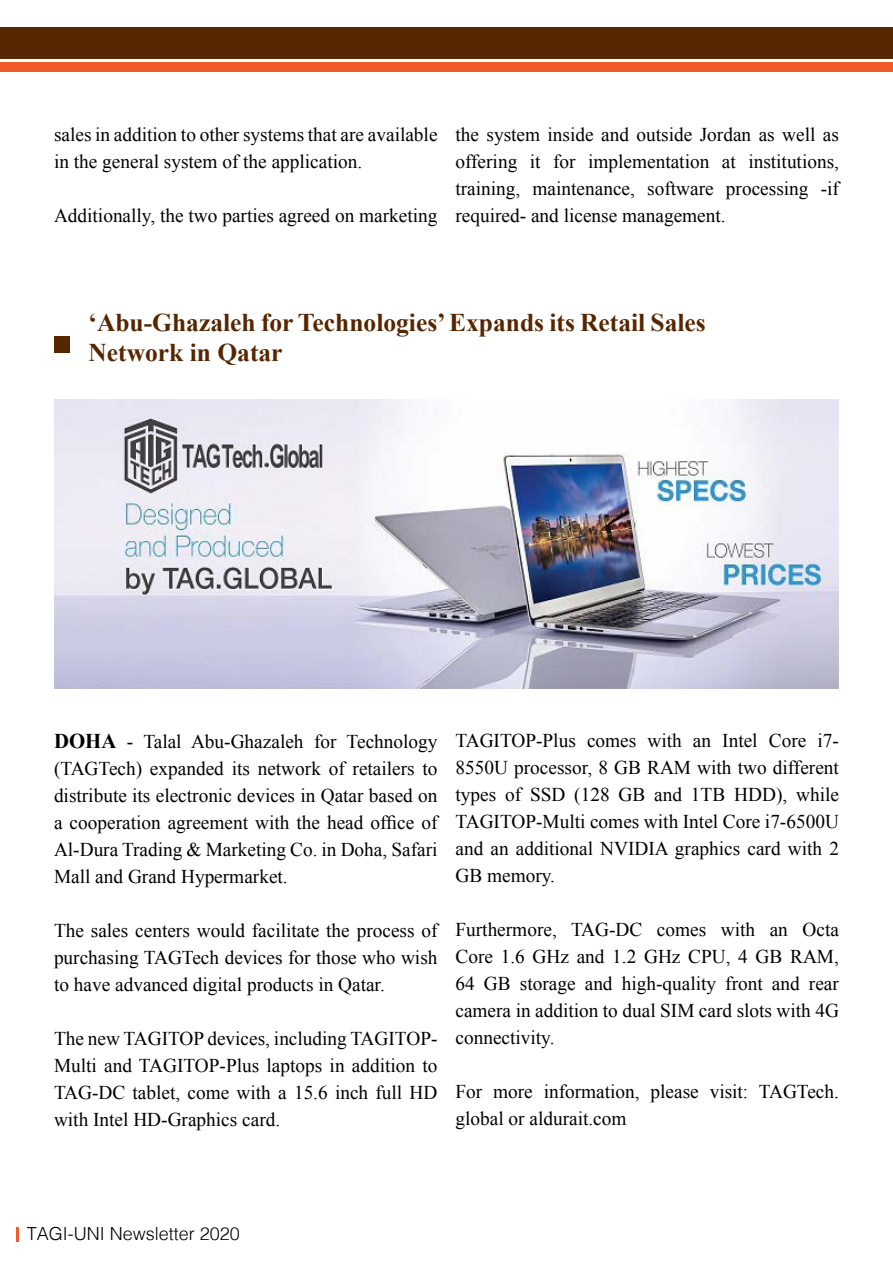
<style>
.page{position:relative;width:893px;height:1263px;background:#fff}
.page>*{position:absolute;margin:0;border:0;box-sizing:border-box;transform-origin:0 0}
.t1{font:700 25.5px/30.6px "Times New Roman";color:#572600}
.t2{font:19.5px/27px "Times New Roman";color:#000;text-align:justify}
.t3{font:300 18px "Helvetica";color:#000}
.s1{font-weight:700;font-size:21px}
</style>
<div class="page">
<svg style="left:17px;top:1228px;width:2px;height:14px"></svg>
<div style="left:0;top:28px;width:893px;height:31px;background:#572700"></div>
<div style="left:0;top:62px;width:893px;height:9px;background:#f15a29"></div>
<div style="left:55px;top:336px;width:15px;height:17px;background:#572600"></div>
<img style="left:54px;top:400px;width:785px;height:289px">
<p class="t2" style="left:54px;top:121px;width:385px">sales in addition to other systems that are available in the general system of the application.</p>
<p class="t2" style="left:54px;top:202px;width:385px">Additionally, the two parties agreed on marketing</p>
<p class="t2" style="left:455px;top:121px;width:385px">the system inside and outside Jordan as well as offering it for implementation at institutions, training, maintenance, software processing -if required- and license management.</p>
<h1 class="t1" style="left:89px;top:306px;width:619px">‘Abu-Ghazaleh for Technologies’ Expands its Retail Sales<br>Network in Qatar</h1>
<p class="t2" style="left:54px;top:727px;width:385px"><span class="s1">DOHA</span> - Talal Abu-Ghazaleh for Technology (TAGTech) expanded its network of retailers to distribute its electronic devices in Qatar based on a cooperation agreement with the head office of Al-Dura Trading &amp; Marketing Co. in Doha, Safari Mall and Grand Hypermarket.</p>
<p class="t2" style="left:54px;top:916px;width:385px">The sales centers would facilitate the process of purchasing TAGTech devices for those who wish to have advanced digital products in Qatar.</p>
<p class="t2" style="left:54px;top:1024px;width:385px">The new TAGITOP devices, including TAGITOP-Multi and TAGITOP-Plus laptops in addition to TAG-DC tablet, come with a 15.6 inch full HD with Intel HD-Graphics card.</p>
<p class="t2" style="left:455px;top:727px;width:385px">TAGITOP-Plus comes with an Intel Core i7- 8550U processor, 8 GB RAM with two different types of SSD (128 GB and 1TB HDD), while TAGITOP-Multi comes with Intel Core i7-6500U and an additional NVIDIA graphics card with 2<br>GB memory.</p>
<p class="t2" style="left:455px;top:916px;width:385px">Furthermore, TAG-DC comes with an Octa Core 1.6 GHz and 1.2 GHz CPU, 4 GB RAM, 64 GB storage and high-quality front and rear camera in addition to dual SIM card slots with 4G connectivity.</p>
<p class="t2" style="left:455px;top:1078px;width:385px">For more information, please visit: TAGTech. global or aldurait.com</p>
<p class="t3" style="left:27px;top:1219px;width:215px">TAGI-UNI Newsletter 2020</p>
</div>
